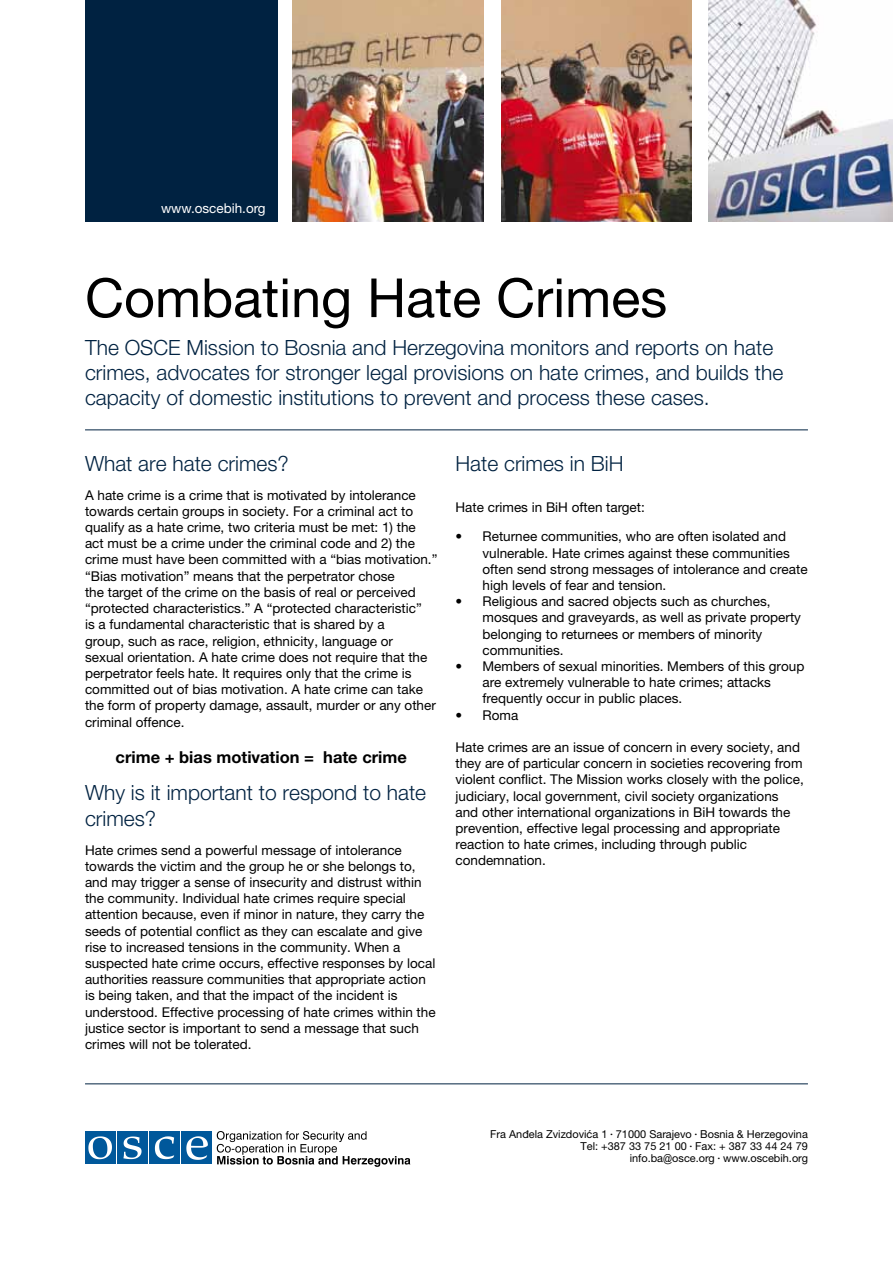
<style>
.page{position:relative;width:893px;height:1263px;background:#fff}
.page>*{position:absolute;margin:0;border:0;box-sizing:border-box;transform-origin:0 0}
.t1{font:54px "Helvetica Neue LT Std";color:#000}
.t2{font:300 21px/25.2px "Helvetica Neue LT Std";color:#002241}
.t3{font:700 16.5px "Helvetica Neue LT Std";color:#000}
.t4{font:13.5px/16.2px "Helvetica Neue LT Std";color:#000}
.t5{font:13.5px "Helvetica Neue LT Std";color:#fff}
.t6{font:10.95px/12px "Helvetica Neue LT Std";color:#000;text-align:right}
.s1{font-size:4.5px}
.s2{font-family:"Arial Narrow";font-style:italic}
</style>
<div class="page">
<div style="left:182px;top:1131px;width:30px;height:33px;background:#00589b"></div>
<div style="left:149px;top:1131px;width:31px;height:33px;background:#00589b"></div>
<div style="left:117px;top:1131px;width:31px;height:33px;background:#00589b"></div>
<div style="left:85px;top:1131px;width:30px;height:33px;background:#00589b"></div>
<svg style="left:88px;top:1136px;width:120px;height:24px"></svg>
<svg style="left:217px;top:1131px;width:193px;height:36px"></svg>
<hr style="left:85px;top:1083px;width:723px;height:1px;background:#002241">
<div style="left:85px;top:0;width:192px;height:221px;background:#002241"></div>
<hr style="left:85px;top:429px;width:723px;height:1px;background:#002241">
<img style="left:293px;top:0;width:399px;height:221px">
<img style="left:708px;top:0;width:185px;height:221px">
<div style="left:484px;top:0;width:16px;height:222px;background:#fff"></div>
<p class="t5" style="left:161px;top:200px;width:106px">www.oscebih.org</p>
<h1 class="t1" style="left:85px;top:266px;width:584px">Combating Hate Crimes</h1>
<h2 class="t2" style="left:85px;top:335px;width:700px">The OSCE Mission to Bosnia and Herzegovina monitors and reports on hate crimes, advocates for stronger legal provisions on hate crimes, and builds the capacity of domestic institutions to prevent and process these cases.</h2>
<h2 class="t2" style="left:85px;top:450px;width:205px">What are hate crimes?</h2>
<p class="t4" style="left:85px;top:487px;width:354px">A hate crime is a crime that is motivated by intolerance towards certain groups in society. For a criminal act to qualify as a hate crime, two criteria must be met: 1) the act must be a crime under the criminal code and 2) the crime must have been committed with a “bias motivation.” “Bias motivation” means that the perpetrator chose<br>the target of the crime on the basis of real or perceived “protected characteristics.” A “protected characteristic”<br>is a fundamental characteristic that is shared by a<br>group, such as race, religion, ethnicity, language or<br>sexual orientation. A hate crime does not require that the perpetrator feels hate. It requires only that the crime is committed out of bias motivation. A hate crime can take the form of property damage, assault, murder or any other criminal offence.</p>
<p class="t3" style="left:116px;top:746px;width:293px">crime + bias motivation = hate crime</p>
<h2 class="t2" style="left:85px;top:780px;width:343px">Why is it important to respond to hate crimes?</h2>
<p class="t4" style="left:85px;top:841px;width:352px">Hate crimes send a powerful message of intolerance towards the victim and the group he or she belongs to, and may trigger a sense of insecurity and distrust within the community. Individual hate crimes require special attention because, even if minor in nature, they carry the seeds of potential conflict as they can escalate and give rise to increased tensions in the community. When a suspected hate crime occurs, effective responses by local authorities reassure communities that appropriate action is being taken, and that the impact of the incident is understood. Effective processing of hate crimes within the justice sector is important to send a message that such crimes will not be tolerated.</p>
<h2 class="t2" style="left:455px;top:450px;width:170px">Hate crimes in BiH</h2>
<p class="t4" style="left:455px;top:499px;width:191px">Hate crimes in BiH often target:</p>
<p class="t4" style="left:482px;top:528px;width:327px;text-indent:-27px">• Returnee communities, who are often isolated and vulnerable. Hate crimes against these communities often send strong messages of intolerance and create high levels of fear and tension.</p>
<p class="t4" style="left:482px;top:593px;width:320px;text-indent:-27px">• Religious and sacred objects such as churches, mosques and graveyards, as well as private property belonging to returnees or members of minority communities.</p>
<p class="t4" style="left:482px;top:658px;width:323px;text-indent:-27px">• Members of sexual minorities. Members of this group are extremely vulnerable to hate crimes; attacks frequently occur in public places.</p>
<p class="t4" style="left:455px;top:706px;width:64px">• Roma</p>
<p class="t4" style="left:455px;top:739px;width:350px">Hate crimes are an issue of concern in every society, and they are of particular concern in societies recovering from violent conflict. The Mission works closely with the police, judiciary, local government, civil society organizations and other international organizations in BiH towards the prevention, effective legal processing and appropriate reaction to hate crimes, including through public condemnation.</p>
<p class="t6" style="left:490px;top:1128px;width:319px">Fra Anđela Zvizdovića 1 <span class="s1">•</span> 71000 Sarajevo <span class="s1">•</span> Bosnia &amp; Herzegovina<br>Tel: +387 33 75 21 00 <span class="s1">•</span> Fax: + 387 33 44 24 79<br>info.ba<span class="s2">@</span>osce.org <span class="s1">•</span> www.oscebih.org</p>
</div>
